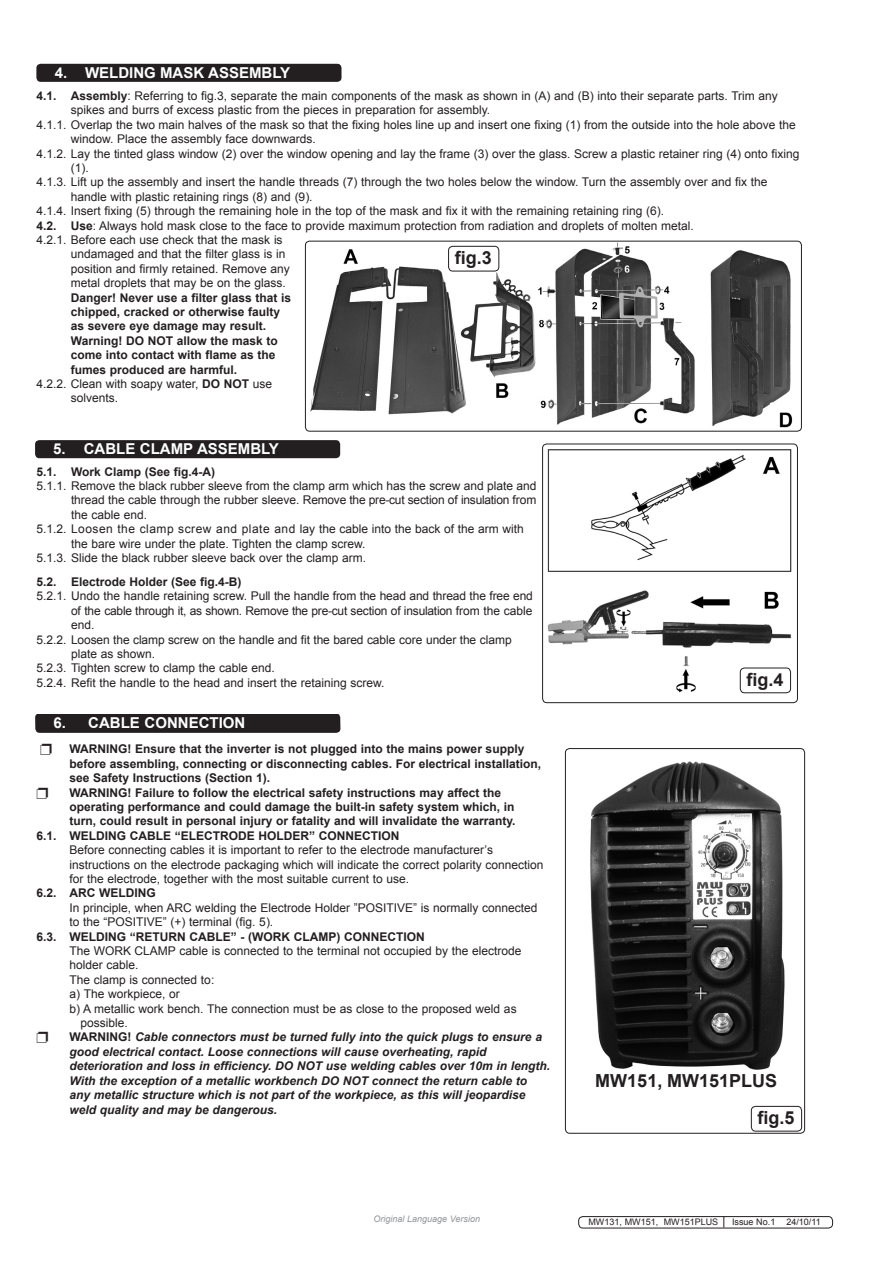
<style>
.page{position:relative;width:893px;height:1263px;background:#fff}
.page>*{position:absolute;margin:0;border:0;box-sizing:border-box;transform-origin:0 0}
.t1{font:700 18px "Arial";color:#231f20}
.Chapter_Header{font:700 15px "Arial";color:#fff}
.t2{font:12px/14.4px "Arial";color:#231f20}
.Text_Header{font:700 12px/14.4px "Arial";color:#231f20}
.Sub_Heading{font:italic 700 12px/14.4px "Arial";color:#231f20}
.t3{font:9px "Arial";color:#231f20}
.t4{font:italic 9px "Arial";color:#939598}
.s1{font-weight:700}
.s2{font-style:normal}
</style>
<div class="page">
<div style="left:35px;top:713px;width:305px;height:20px;background:#231f20;border-radius:4px"></div>
<img style="left:590px;top:749px;width:215px;height:321px">
<div style="left:565px;top:748px;width:240px;height:385px;border:1px solid #231f20;border-radius:4px"></div>
<div style="left:35px;top:440px;width:305px;height:18px;background:#231f20;border-radius:4px"></div>
<img style="left:543px;top:444px;width:254px;height:259px">
<div style="left:542px;top:444px;width:256px;height:259px;border:1px solid #231f20;border-radius:4px"></div>
<div style="left:36px;top:64px;width:305px;height:18px;background:#231f20;border-radius:4px"></div>
<img style="left:305px;top:242px;width:495px;height:188px">
<div style="left:305px;top:241px;width:497px;height:191px;border:1px solid #231f20;border-radius:4px"></div>
<div style="left:448px;top:246px;width:51px;height:25px;border:1px solid #231f20;border-radius:4px"></div>
<div style="left:740px;top:668px;width:51px;height:25px;border:1px solid #231f20;border-radius:4px"></div>
<div style="left:751px;top:1106px;width:51px;height:25px;border:1px solid #231f20;border-radius:4px"></div>
<div style="left:578px;top:1216px;width:255px;height:12px;border:1px solid #231f20;border-radius:4px"></div>
<p class="Chapter_Header" style="left:55px;top:63px;width:165px">4. WELDING MASK assembly</p>
<p class="t2" style="left:71px;top:89px;width:708px;text-indent:-35px"><span class="s1">4.1. Assembly</span>: Referring to fig.3, separate the main components of the mask as shown in (A) and (B) into their separate parts. Trim any spikes and burrs of excess plastic from the pieces in preparation for assembly.</p>
<p class="t2" style="left:71px;top:117px;width:726px;text-indent:-35px">4.1.1. Overlap the two main halves of the mask so that the fixing holes line up and insert one fixing (1) from the outside into the hole above the window. Place the assembly face downwards.</p>
<p class="t2" style="left:71px;top:146px;width:730px;text-indent:-35px">4.1.2. Lay the tinted glass window (2) over the window opening and lay the frame (3) over the glass. Screw a plastic retainer ring (4) onto fixing (1).</p>
<p class="t2" style="left:71px;top:175px;width:698px;text-indent:-35px">4.1.3. Lift up the assembly and insert the handle threads (7) through the two holes below the window. Turn the assembly over and fix the handle with plastic retaining rings (8) and (9).</p>
<p class="t2" style="left:36px;top:204px;width:629px">4.1.4. Insert fixing (5) through the remaining hole in the top of the mask and fix it with the remaining retaining ring (6).</p>
<p class="t2" style="left:36px;top:218px;width:659px"><span class="s1">4.2. Use</span>: Always hold mask close to the face to provide maximum protection from radiation and droplets of molten metal.</p>
<p class="t2" style="left:36px;top:233px;width:250px;text-align:right">4.2.1. Before each use check that the mask is undamaged and that the filter glass is in</p>
<p class="t2" style="left:71px;top:261px;width:221px">position and firmly retained. Remove any metal droplets that may be on the glass.</p>
<p class="Text_Header" style="left:71px;top:290px;width:222px">Danger! Never use a filter glass that is chipped, cracked or otherwise faulty as severe eye damage may result.</p>
<p class="Text_Header" style="left:71px;top:334px;width:208px">Warning! DO NOT allow the mask to come into contact with flame as the fumes produced are harmful.</p>
<p class="t2" style="left:71px;top:377px;width:203px;text-indent:-35px">4.2.2. Clean with soapy water, <span class="s1">DO NOT</span> use solvents.</p>
<p class="t1" style="left:455px;top:246px;width:39px">fig.3</p>
<p class="Chapter_Header" style="left:53px;top:439px;width:53px">5. Cable</p>
<p class="Chapter_Header" style="left:140px;top:439px;width:12px">clamp</p>
<p class="Chapter_Header" style="left:197px;top:439px;width:82px">ASSEMBLy</p>
<p class="Text_Header" style="left:37px;top:464px;width:180px">5.1. Work Clamp (See fig.4-A)</p>
<p class="t2" style="left:71px;top:479px;width:467px;text-align:justify;text-indent:-35px">5.1.1. Remove the black rubber sleeve from the clamp arm which has the screw and plate and thread the cable through the rubber sleeve. Remove the pre-cut section of insulation from the cable end.</p>
<p class="t2" style="left:71px;top:522px;width:454px;text-indent:-35px">5.1.2. Loosen the clamp screw and plate and lay the cable into the back of the arm with the bare wire under the plate. Tighten the clamp screw.</p>
<p class="t2" style="left:37px;top:551px;width:331px">5.1.3. Slide the black rubber sleeve back over the clamp arm.</p>
<p class="Text_Header" style="left:37px;top:575px;width:206px">5.2. Electrode Holder (See fig.4-B)</p>
<p class="t2" style="left:71px;top:589px;width:463px;text-align:justify;text-indent:-35px">5.2.1. Undo the handle retaining screw. Pull the handle from the head and thread the free end of the cable through it, as shown. Remove the pre-cut section of insulation from the cable end.</p>
<p class="t2" style="left:71px;top:632px;width:442px;text-indent:-35px">5.2.2. Loosen the clamp screw on the handle and fit the bared cable core under the clamp plate as shown.</p>
<p class="t2" style="left:37px;top:661px;width:240px">5.2.3. Tighten screw to clamp the cable end.</p>
<p class="t2" style="left:37px;top:675px;width:350px">5.2.4. Refit the handle to the head and insert the retaining screw.</p>
<p class="Chapter_Header" style="left:54px;top:712px;width:46px">6. cable</p>
<p class="Chapter_Header" style="left:145px;top:712px;width:11px">connection</p>
<p class="Text_Header" style="left:70px;top:742px;width:473px">WARNING! Ensure that the inverter is not plugged into the mains power supply before assembling, connecting or disconnecting cables. For electrical installation, see Safety Instructions (Section 1).</p>
<p class="Text_Header" style="left:70px;top:786px;width:447px">WARNING! Failure to follow the electrical safety instructions may affect the operating performance and could damage the built-in safety system which, in turn, could result in personal injury or fatality and will invalidate the warranty.</p>
<p class="Text_Header" style="left:37px;top:829px;width:300px">6.1. WELDING CABLE “ELECTRODE HOLDER” Connection</p>
<p class="t2" style="left:70px;top:843px;width:475px">Before connecting cables it is important to refer to the electrode manufacturer’s instructions on the electrode packaging which will indicate the correct polarity connection for the electrode, together with the most suitable current to use.</p>
<p class="Text_Header" style="left:37px;top:886px;width:121px">6.2. ARC WELDING</p>
<p class="t2" style="left:70px;top:900px;width:469px">In principle, when ARC welding the Electrode Holder ”POS ITIVE” is normally connected to the “POS ITIVE” (+) terminal (fig. 5).</p>
<p class="Text_Header" style="left:37px;top:930px;width:390px">6.3. WELDING “RETURN CABLE” - (WORK CLAMP) CONNECTION</p>
<p class="t2" style="left:70px;top:944px;width:454px">The WORK CLAMP cable is connected to the terminal not occupied by the electrode holder cable.</p>
<p class="t2" style="left:70px;top:972px;width:146px">The clamp is connected to:</p>
<p class="t2" style="left:70px;top:987px;width:112px">a) The workpiece, or</p>
<p class="t2" style="left:81px;top:1001px;width:438px;text-indent:-11px">b) A metallic work bench. The connection must be as close to the proposed weld as possible.</p>
<p class="Sub_Heading" style="left:70px;top:1030px;width:482px"><span class="s2">WARNING!</span> Cable connectors must be turned fully into the quick plugs to ensure a good electrical contact. Loose connections will cause overheating, rapid deterioration and loss in efficiency. DO NOT use welding cables over 10m in length.</p>
<p class="Sub_Heading" style="left:70px;top:1074px;width:459px">With the exception of a metallic workbench DO NOT connect the return cable to any metallic structure which is not part of the workpiece, as this will jeopardise weld quality and may be dangerous.</p>
<p class="t4" style="left:373px;top:1213px;width:108px">Original Language Version</p>
<p class="t1" style="left:747px;top:668px;width:39px">fig.4</p>
<p class="t1" style="left:595px;top:1069px;width:183px">MW151, MW151PLUS</p>
<p class="t1" style="left:758px;top:1106px;width:39px">fig.5</p>
<p class="t3" style="left:588px;top:1216px;width:130px">MW131, MW151, MW151PLUS</p>
<p class="t3" style="left:732px;top:1216px;width:90px">Issue No.1 24/10/11</p>
</div>
